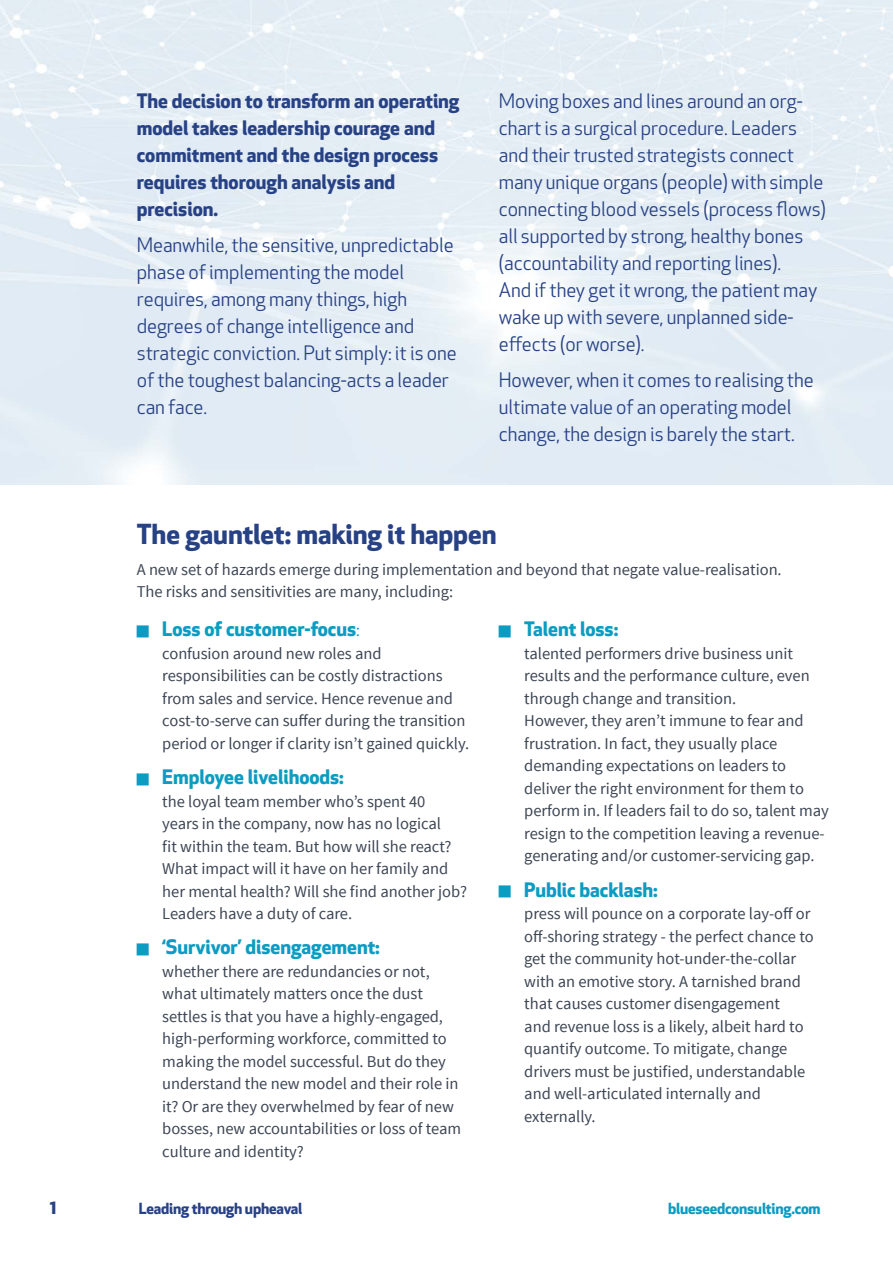
<style>
.page{position:relative;width:893px;height:1263px;background:#fff}
.page>*{position:absolute;margin:0;border:0;box-sizing:border-box;transform-origin:0 0}
.t1{font:700 27px "Apex New";letter-spacing:-.005em;color:#274185}
.t2{font:19.5px/27px "Apex New";letter-spacing:-.005em;color:#274185}
.t3{font:700 19.5px/27px "Apex New";letter-spacing:-.005em;color:#274185}
.t4{font:700 19.5px "Apex New";letter-spacing:-.005em;color:#0c9cc2}
.t5{font:16.5px/22.5px "Source Sans Pro";letter-spacing:-.005em;color:#3d4654}
.t6{font:700 15px "Apex New";letter-spacing:-.015em;color:#274185}
.t7{font:700 15px "Apex New";letter-spacing:-.015em;color:#0c9cc2}
.s1{font-weight:400}
</style>
<div class="page">
<p class="t3" style="left:50px;top:1193px;width:9px">1</p>
<p class="t3" style="left:137px;top:87px;width:324px">The decision to transform an operating model takes leadership courage and commitment and the design process requires thorough analysis and precision.</p>
<p class="t2" style="left:137px;top:231px;width:321px">Meanwhile, the sensitive, unpredictable phase of implementing the model requires, among many things, high degrees of change intelligence and strategic conviction. Put simply: it is one of the toughest balancing-acts a leader can face.</p>
<p class="t2" style="left:499px;top:88px;width:329px">Moving boxes and lines around an org&shy;chart is a surgical procedure. Leaders and their trusted strategists connect many unique organs (people) with simple connecting blood vessels (process flows) all supported by strong, healthy bones (accountability and reporting lines).<br>And if they get it wrong, the patient may wake up with severe, unplanned side&shy;effects (or worse).</p>
<p class="t2" style="left:499px;top:366px;width:317px">However, when it comes to realising the ultimate value of an operating model change, the design is barely the start.</p>
<h1 class="t1" style="left:137px;top:514px;width:361px">The gauntlet: making it happen</h1>
<p class="t5" style="left:137px;top:558px;width:646px">A new set of hazards emerge during implementation and beyond that negate value-realisation.<br>The risks and sensitivities are many, including:</p>
<p class="t4" style="left:162px;top:615px;width:199px">Loss of customer-focus<span class="s1">:</span></p>
<p class="t5" style="left:162px;top:642px;width:308px">confusion around new roles and responsibilities can be costly distractions from sales and service. Hence revenue and cost-to-serve can suffer during the transition period or longer if clarity isn’t gained quickly.</p>
<p class="t4" style="left:162px;top:763px;width:183px">Employee livelihoods:</p>
<p class="t5" style="left:162px;top:790px;width:306px">the loyal team member who’s spent 40<br>years in the company, now has no logical<br>fit within the team. But how will she react?<br>What impact will it have on her family and her mental health? Will she find another job?<br>Leaders have a duty of care.</p>
<p class="t4" style="left:162px;top:933px;width:219px">‘Survivor’ disengagement:</p>
<p class="t5" style="left:162px;top:960px;width:300px">whether there are redundancies or not, what ultimately matters once the dust settles is that you have a highly-engaged, high-performing workforce, committed to making the model successful. But do they understand the new model and their role in it? Or are they overwhelmed by fear of new bosses, new accountabilities or loss of team culture and identity?</p>
<p class="t4" style="left:524px;top:615px;width:96px">Talent loss:</p>
<p class="t5" style="left:524px;top:642px;width:306px">talented performers drive business unit results and the performance culture, even through change and transition.<br>However, they aren’t immune to fear and frustration. In fact, they usually place demanding expectations on leaders to deliver the right environment for them to perform in. If leaders fail to do so, talent may resign to the competition leaving a revenue&shy;generating and/or customer-servicing gap.</p>
<p class="t4" style="left:524px;top:875px;width:135px">Public backlash:</p>
<p class="t5" style="left:524px;top:902px;width:291px">press will pounce on a corporate lay-off or off-shoring strategy - the perfect chance to get the community hot-under-the-collar with an emotive story. A tarnished brand that causes customer disengagement<br>and revenue loss is a likely, albeit hard to quantify outcome. To mitigate, change drivers must be justified, understandable and well-articulated internally and externally.</p>
<p class="t6" style="left:139px;top:1198px;width:165px">Leading through upheaval</p>
<p class="t7" style="left:668px;top:1198px;width:154px">blueseedconsulting.com</p>
</div>
